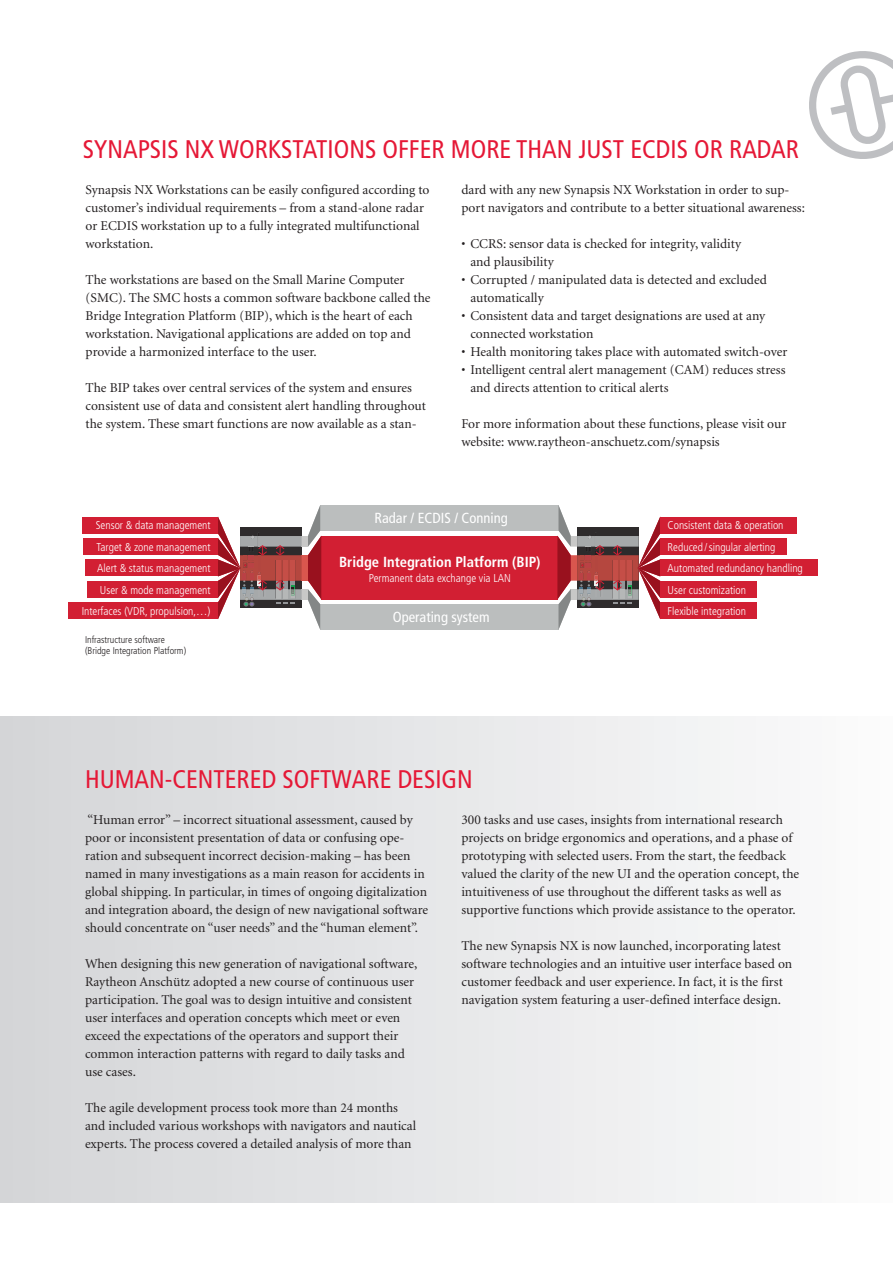
<style>
.page{position:relative;width:893px;height:1263px;background:#fff}
.page>*{position:absolute;margin:0;border:0;box-sizing:border-box;transform-origin:0 0}
.t1{font:condensed 25.5px "Frutiger";color:#e51836}
.t2{font:condensed 14.55px "Frutiger";color:#fff}
.t3{font:700 condensed 14.55px "Frutiger";color:#fff}
.t4{font:13.5px/18px "Minion";color:#231f20}
.t5{font:300 condensed 11.4px "Frutiger";color:#fff}
.t6{font:300 condensed 9.75px/11.2px "Frutiger";color:#231f20}
</style>
<div class="page">
<svg style="left:809px;top:51px;width:84px;height:108px"></svg>
<div style="left:0;top:716px;width:893px;height:486px;background:linear-gradient(to right,#d3d5d7,#fcfcfc)"></div>
<div style="left:302px;top:536px;width:6px;height:11px;background:#c8c8c7"></div>
<div style="left:302px;top:555px;width:6px;height:26px;background:#d9564e"></div>
<div style="left:302px;top:589px;width:6px;height:11px;background:#c8c8c7"></div>
<div style="left:321px;top:536px;width:236px;height:63px;background:#d21f33"></div>
<div style="left:320px;top:505px;width:238px;height:25px;background:#bbbebe"></div>
<div style="left:320px;top:604px;width:238px;height:26px;background:#bbbebe"></div>
<svg style="left:308px;top:506px;width:13px;height:123px"></svg>
<svg style="left:557px;top:505px;width:103px;height:125px"></svg>
<svg style="left:218px;top:516px;width:84px;height:103px"></svg>
<div style="left:83px;top:516px;width:135px;height:17px;background:#d21f33"></div>
<div style="left:84px;top:538px;width:134px;height:17px;background:#d21f33"></div>
<div style="left:85px;top:559px;width:133px;height:17px;background:#d21f33"></div>
<div style="left:87px;top:581px;width:131px;height:17px;background:#d21f33"></div>
<div style="left:660px;top:516px;width:136px;height:17px;background:#d21f33"></div>
<div style="left:660px;top:538px;width:127px;height:17px;background:#d21f33"></div>
<div style="left:660px;top:559px;width:158px;height:17px;background:#d21f33"></div>
<div style="left:660px;top:581px;width:97px;height:17px;background:#d21f33"></div>
<div style="left:660px;top:602px;width:97px;height:17px;background:#d21f33"></div>
<div style="left:68px;top:602px;width:150px;height:17px;background:#d21f33"></div>
<h1 class="t1" style="left:83px;top:135px;width:718px">SYNAPSIS NX WORKSTATIONS OFFER MORE THAN JUST ECDIS OR RADAR</h1>
<p class="t4" style="left:86px;top:181px;width:345px">Synapsis NX Workstations can be easily configured according to customer’s individual requirements – from a stand-alone radar or ECDIS workstation up to a fully integrated multifunctional workstation.</p>
<p class="t4" style="left:86px;top:271px;width:347px">The workstations are based on the Small Marine Computer (SMC). The SMC hosts a common software backbone called the Bridge Integration Platform (BIP), which is the heart of each workstation. Navigational applications are added on top and provide a harmonized interface to the user.</p>
<p class="t4" style="left:86px;top:379px;width:342px">The BIP takes over central services of the system and ensures consistent use of data and consistent alert handling throughout the system. These smart functions are now available as a stan-</p>
<p class="t4" style="left:461px;top:181px;width:345px">dard with any new Synapsis NX Workstation in order to sup&shy;port navigators and contribute to a better situational awareness:</p>
<p class="t4" style="left:470px;top:235px;width:272px;text-indent:-9px">• CCRS: sensor data is checked for integrity, validity and plausibility</p>
<p class="t4" style="left:470px;top:271px;width:298px;text-indent:-9px">• Corrupted / manipulated data is detected and excluded automatically</p>
<p class="t4" style="left:470px;top:307px;width:296px;text-indent:-9px">• Consistent data and target designations are used at any connected workstation</p>
<p class="t4" style="left:461px;top:343px;width:327px">• Health monitoring takes place with automated switch-over</p>
<p class="t4" style="left:470px;top:361px;width:317px;text-indent:-9px">• Intelligent central alert management (CAM) reduces stress and directs attention to critical alerts</p>
<p class="t4" style="left:461px;top:415px;width:327px">For more information about these functions, please visit our website: www.raytheon-anschuetz.com/synapsis</p>
<p class="t2" style="left:375px;top:510px;width:135px">Radar / ECDIS / Conning</p>
<p class="t3" style="left:339px;top:554px;width:203px">Bridge Integration Platform (BIP)</p>
<p class="t5" style="left:369px;top:571px;width:143px">Permanent data exchange via LAN</p>
<p class="t5" style="left:96px;top:519px;width:116px">Sensor &amp; data management</p>
<p class="t5" style="left:668px;top:519px;width:117px">Consistent data &amp; operation</p>
<p class="t5" style="left:97px;top:540px;width:115px">Target &amp; zone management</p>
<p class="t5" style="left:668px;top:540px;width:109px">Reduced / singular alerting</p>
<p class="t5" style="left:97px;top:562px;width:115px">Alert &amp; status management</p>
<p class="t5" style="left:668px;top:562px;width:137px">Automated redundancy handling</p>
<p class="t5" style="left:100px;top:583px;width:112px">User &amp; mode management</p>
<p class="t5" style="left:668px;top:583px;width:80px">User customization</p>
<p class="t5" style="left:82px;top:605px;width:130px">Interfaces (VDR, propulsion,…)</p>
<p class="t5" style="left:668px;top:605px;width:80px">Flexible integration</p>
<p class="t2" style="left:393px;top:609px;width:98px">Operating system</p>
<p class="t6" style="left:85px;top:634px;width:103px">Infrastructure software (Bridge Integration Platform)</p>
<h1 class="t1" style="left:85px;top:765px;width:389px">HUMAN-CENTERED SOFTWARE DESIGN</h1>
<p class="t4" style="left:85px;top:811px;width:345px">“Human error” – incorrect situational assessment, caused by poor or inconsistent presentation of data or confusing ope&shy;ration and subsequent incorrect decision-making – has been named in many investigations as a main reason for accidents in global shipping. In particular, in times of ongoing digitalization and integration aboard, the design of new navigational software should concentrate on “user needs” and the “human element”.</p>
<p class="t4" style="left:85px;top:955px;width:334px">When designing this new generation of navigational software, Raytheon Anschütz adopted a new course of continuous user participation. The goal was to design intuitive and consistent user interfaces and operation concepts which meet or even exceed the expectations of the operators and support their common interaction patterns with regard to daily tasks and use cases.</p>
<p class="t4" style="left:85px;top:1099px;width:333px">The agile development process took more than 24 months and included various workshops with navigators and nautical experts. The process covered a detailed analysis of more than</p>
<p class="t4" style="left:461px;top:811px;width:339px">300 tasks and use cases, insights from international research projects on bridge ergonomics and operations, and a phase of prototyping with selected users. From the start, the feedback valued the clarity of the new UI and the operation concept, the intuitiveness of use throughout the different tasks as well as supportive functions which provide assistance to the operator.</p>
<p class="t4" style="left:461px;top:937px;width:332px">The new Synapsis NX is now launched, incorporating latest software technologies and an intuitive user interface based on customer feedback and user experience. In fact, it is the first navigation system featuring a user-defined interface design.</p>
</div>
